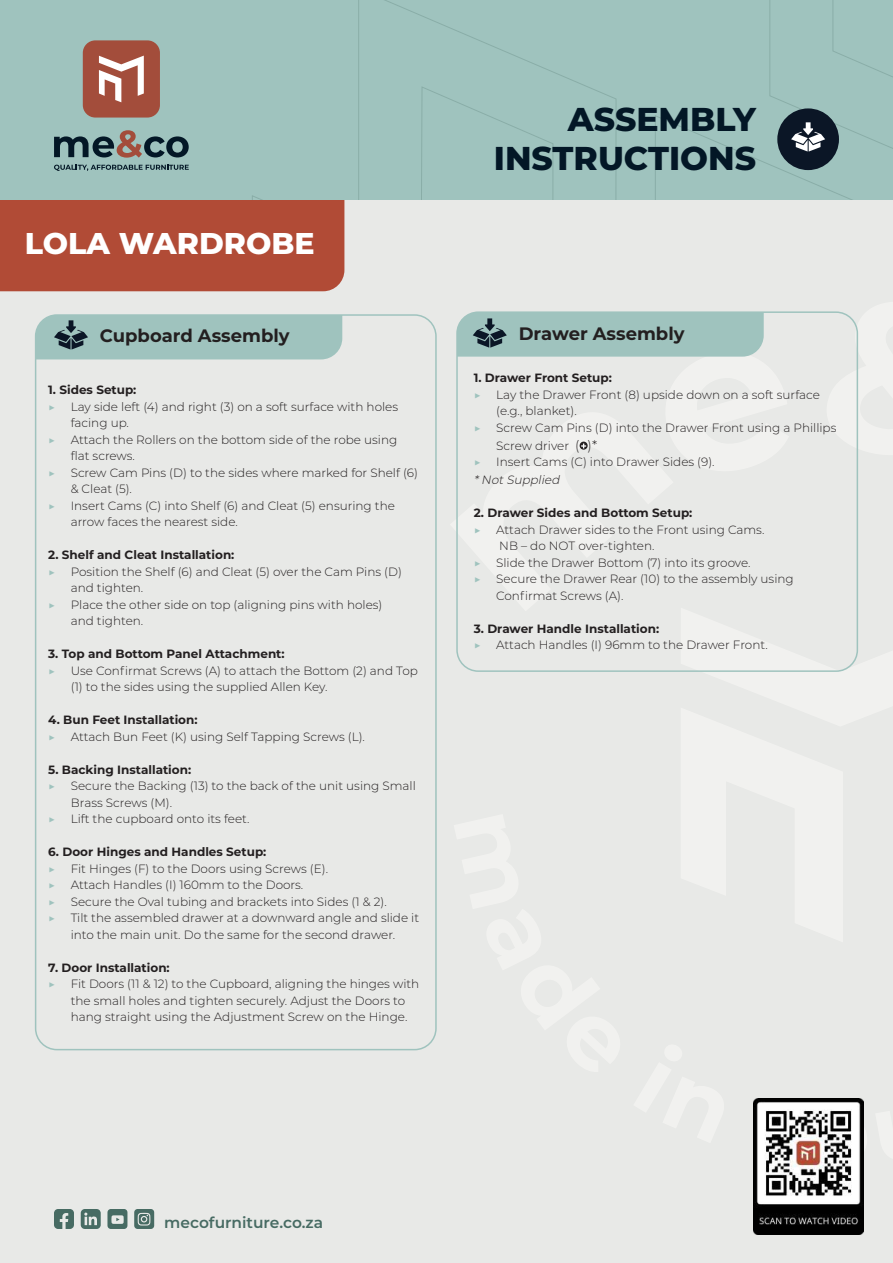
<style>
.page{position:relative;width:893px;height:1263px;background:#fff}
.page>*{position:absolute;margin:0;border:0;box-sizing:border-box;transform-origin:0 0}
.t1{font:800 33px/39px "Montserrat";color:#031726;text-align:right}
.t2{font:800 30px "Montserrat";color:#fff}
.t3{font:700 18px "Montserrat";color:#231f20}
.t4{font:600 15.45px "Montserrat";color:#476b63}
.t5{font:300 12px/16.5px "Montserrat";color:#231f20}
.t6{font:700 12px "Montserrat";color:#231f20}
.t7{font:300 12px "Montserrat";color:#9fc3be}
.t8{font:italic 300 12px "Montserrat";color:#231f20}
.s1{font-size:13.5px}
</style>
<div class="page">
<div style="left:0;top:4px;width:893px;height:1259px;background:#e8e9e7"></div>
<svg style="left:863px;top:1113px;width:1px;height:52px"></svg>
<svg style="left:54px;top:1209px;width:20px;height:20px"></svg>
<svg style="left:81px;top:1209px;width:20px;height:20px"></svg>
<svg style="left:107px;top:1209px;width:20px;height:20px"></svg>
<svg style="left:134px;top:1209px;width:20px;height:20px"></svg>
<div style="left:0;top:0;width:893px;height:200px;background:#9fc3be"></div>
<svg style="left:82px;top:0;width:811px;height:200px"></svg>
<svg style="left:54px;top:130px;width:135px;height:28px"></svg>
<svg style="left:0;top:164px;width:344px;height:127px"></svg>
<div style="left:83px;top:40px;width:77px;height:78px;background:#a34d3b;border-radius:13px"></div>
<svg style="left:99px;top:56px;width:45px;height:46px"></svg>
<div style="left:777px;top:108px;width:62px;height:62px;background:#0b1626;border-radius:50%"></div>
<svg style="left:791px;top:122px;width:34px;height:30px"></svg>
<div style="left:456px;top:311px;width:402px;height:361px;border:2px solid #9fc3be;border-radius:21px"></div>
<div style="left:36px;top:315px;width:306px;height:44px;background:#9fc3be"></div>
<svg style="left:457px;top:312px;width:332px;height:167px"></svg>
<img style="left:753px;top:1098px;width:110px;height:136px">
<h2 class="t2" style="left:25px;top:221px;width:291px">LOLA WARDROBE</h2>
<h1 class="t1" style="left:494px;top:98px;width:264px">ASSEMBLY<br>INSTRUCTIONS</h1>
<h3 class="t3" style="left:100px;top:323px;width:191px">Cupboard Assembly</h3>
<h3 class="t3" style="left:519px;top:321px;width:167px">Drawer Assembly</h3>
<p class="t6" style="left:48px;top:381px;width:90px">1. Sides Setup:</p>
<p class="t7" style="left:48px;top:398px;width:9px">▶</p>
<p class="t5" style="left:71px;top:398px;width:329px">Lay side left (4) and right (3) on a soft surface with holes facing up.</p>
<p class="t7" style="left:48px;top:431px;width:9px">▶</p>
<p class="t5" style="left:71px;top:431px;width:328px">Attach the Rollers on the bottom side of the robe using flat screws.</p>
<p class="t7" style="left:48px;top:464px;width:9px">▶</p>
<p class="t5" style="left:71px;top:464px;width:349px">Screw Cam Pins (D) to the sides where marked for Shelf (6) &amp; Cleat (5).</p>
<p class="t7" style="left:48px;top:497px;width:9px">▶</p>
<p class="t5" style="left:71px;top:497px;width:326px">Insert Cams (C) into Shelf (6) and Cleat (5) ensuring the arrow faces the nearest side.</p>
<p class="t6" style="left:48px;top:546px;width:188px">2. Shelf and Cleat Installation:</p>
<p class="t7" style="left:48px;top:563px;width:9px">▶</p>
<p class="t5" style="left:71px;top:563px;width:333px">Position the Shelf (6) and Cleat (5) over the Cam Pins (D) and tighten.</p>
<p class="t7" style="left:48px;top:596px;width:9px">▶</p>
<p class="t5" style="left:71px;top:596px;width:313px">Place the other side on top (aligning pins with holes) and tighten.</p>
<p class="t6" style="left:48px;top:645px;width:238px">3. Top and Bottom Panel Attachment:</p>
<p class="t7" style="left:48px;top:662px;width:9px">▶</p>
<p class="t5" style="left:71px;top:662px;width:349px">Use Confirmat Screws (A) to attach the Bottom (2) and Top (1) to the sides using the supplied Allen Key.</p>
<p class="t6" style="left:48px;top:711px;width:151px">4. Bun Feet Installation:</p>
<p class="t7" style="left:48px;top:728px;width:9px">▶</p>
<p class="t5" style="left:71px;top:728px;width:296px">Attach Bun Feet (K) using Self Tapping Screws (L).</p>
<p class="t6" style="left:48px;top:761px;width:145px">5. Backing Installation:</p>
<p class="t7" style="left:48px;top:778px;width:9px">▶</p>
<p class="t5" style="left:71px;top:777px;width:347px">Secure the Backing (13) to the back of the unit using Small<br>Brass Screws (M).</p>
<p class="t7" style="left:48px;top:811px;width:9px">▶</p>
<p class="t5" style="left:71px;top:810px;width:180px">Lift the cupboard onto its feet.</p>
<p class="t6" style="left:48px;top:843px;width:220px">6. Door Hinges and Handles Setup:</p>
<p class="t7" style="left:48px;top:860px;width:9px">▶</p>
<p class="t5" style="left:71px;top:860px;width:259px">Fit Hinges (F) to the Doors using Screws (E).</p>
<p class="t7" style="left:48px;top:877px;width:9px">▶</p>
<p class="t5" style="left:71px;top:876px;width:234px">Attach Handles (I) 160mm to the Doors.</p>
<p class="t7" style="left:48px;top:893px;width:9px">▶</p>
<p class="t5" style="left:71px;top:893px;width:318px">Secure the Oval tubing and brackets into Sides (1 &amp; 2).</p>
<p class="t7" style="left:48px;top:910px;width:9px">▶</p>
<p class="t5" style="left:71px;top:909px;width:350px">Tilt the assembled drawer at a downward angle and slide it into the main unit. Do the same for the second drawer.</p>
<p class="t6" style="left:48px;top:959px;width:123px">7. Door Installation:</p>
<p class="t7" style="left:48px;top:976px;width:9px">▶</p>
<p class="t5" style="left:71px;top:975px;width:350px">Fit Doors (11 &amp; 12) to the Cupboard, aligning the hinges with the small holes and tighten securely. Adjust the Doors to hang straight using the Adjustment Screw on the Hinge.</p>
<p class="t6" style="left:474px;top:369px;width:140px">1. Drawer Front Setup:</p>
<p class="t7" style="left:474px;top:386px;width:9px">▶</p>
<p class="t5" style="left:496px;top:386px;width:325px">Lay the Drawer Front (8) upside down on a soft surface (e.g., blanket).</p>
<p class="t7" style="left:474px;top:419px;width:9px">▶</p>
<p class="t5" style="left:496px;top:418px;width:342px;line-height:18px">Screw Cam Pins (D) into the Drawer Front using a Phillips<br>Screw driver <span class="s1">( )*</span></p>
<p class="t7" style="left:474px;top:454px;width:9px">▶</p>
<p class="t5" style="left:496px;top:453px;width:220px">Insert Cams (C) into Drawer Sides (9).</p>
<p class="t8" style="left:474px;top:472px;width:90px">*NotSupplied</p>
<p class="t6" style="left:474px;top:504px;width:220px">2. Drawer Sides and Bottom Setup:</p>
<p class="t7" style="left:474px;top:521px;width:9px">▶</p>
<p class="t5" style="left:496px;top:521px;width:270px">Attach Drawer sides to the Front using Cams.<br>NB – do NOT over-tighten.</p>
<p class="t7" style="left:474px;top:554px;width:9px">▶</p>
<p class="t5" style="left:496px;top:554px;width:256px">Slide the Drawer Bottom (7) into its groove.</p>
<p class="t7" style="left:474px;top:571px;width:9px">▶</p>
<p class="t5" style="left:496px;top:570px;width:299px">Secure the Drawer Rear (10) to the assembly using<br>Confirmat Screws (A).</p>
<p class="t6" style="left:474px;top:620px;width:187px">3. Drawer Handle Installation:</p>
<p class="t7" style="left:474px;top:637px;width:9px">▶</p>
<p class="t5" style="left:496px;top:636px;width:273px">Attach Handles (I) 96mm to the Drawer Front.</p>
<p class="t4" style="left:164px;top:1212px;width:160px">mecofurniture.co.za</p>
</div>
